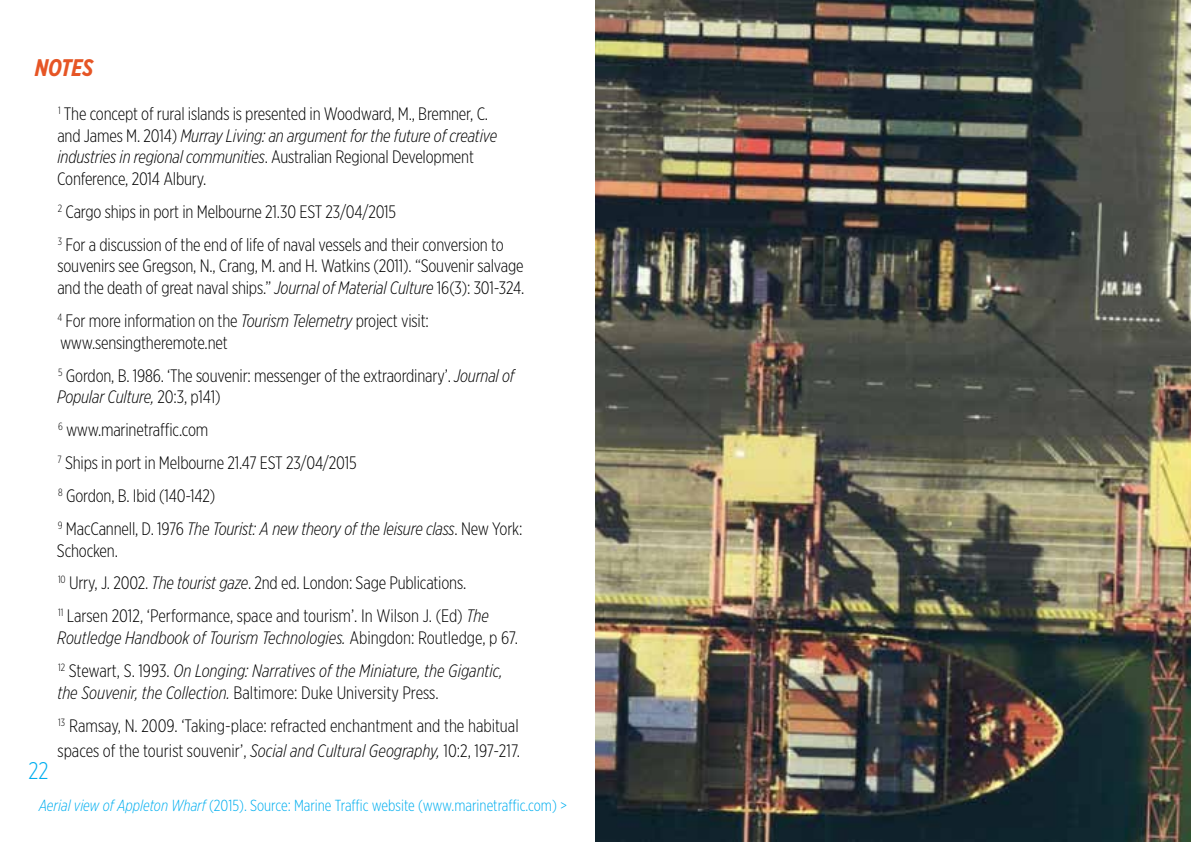
<style>
.page{position:relative;width:1191px;height:842px;background:#fff}
.page>*{position:absolute;margin:0;border:0;box-sizing:border-box;transform-origin:0 0}
.t1{font:italic 700 24px "Gotham X Narrow";color:#e65525}
.t2{font:300 24px "Gotham X Narrow";color:#00aeef}
.t3{font:300 18px/33px "Gotham X Narrow";letter-spacing:-.01em;color:#000}
.t4{font:italic 300 18px/33px "Gotham X Narrow";color:#000}
.t5{font:300 16px "Gotham X Narrow";color:#00aeef}
.s1{font-style:italic}
.s2{font-style:normal}
</style>
<div class="page">
<img style="left:595px;top:0;width:596px;height:842px">
<h1 class="t1" style="left:35px;top:53px;width:60px">NOTES</h1>
<p class="t3" style="left:57px;top:103px;width:441px;line-height:21.6px"><sup>1</sup> The concept of rural islands is presented in Woodward, M., Bremner, C. and James M. 2014) <span class="s1">Murray Living: an argument for the future of creative industries in regional communities</span>. Australian Regional Development Conference, 2014 Albury.</p>
<p class="t3" style="left:58px;top:195px;width:447px"><sup>2</sup> Cargo ships in port in Melbourne 21.30 EST 23/04/2015<br><sup>3</sup> For a discussion of the end of life of naval vessels and their conversion to</p>
<p class="t3" style="left:57px;top:255px;width:468px;line-height:21.6px">souvenirs see Gregson, N., Crang, M. and H. Watkins (2011). “Souvenir salvage and the death of great naval ships.” <span class="s1">Journal of Material Culture</span> 16(3): 301-324.</p>
<p class="t3" style="left:57px;top:310px;width:373px;line-height:21.6px"><sup>4</sup> For more information on the <span class="s1">Tourism Telemetry</span> project visit: www.sensingtheremote.net</p>
<p class="t3" style="left:57px;top:364px;width:459px;line-height:21.6px"><sup>5</sup> Gordon, B. 1986. ‘The souvenir: messenger of the extraordinary’. <span class="s1">Journal of<br>Popular Culture,</span> 20:3, p141)</p>
<p class="t3" style="left:58px;top:413px;width:466px"><sup>6</sup> www.marinetraffic.com<br><sup>7</sup> Ships in port in Melbourne 21.47 EST 23/04/2015<br><sup>8</sup> Gordon, B. Ibid (140-142)<br><sup>9</sup> MacCannell, D. 1976 <span class="s1">The Tourist: A new theory of the leisure class</span>. New York:</p>
<p class="t3" style="left:57px;top:533px;width:433px">Schocken.<br><sup>10</sup> Urry, J. 2002. <span class="s1">The tourist gaze</span>. 2nd ed. London: Sage Publications.<br><sup>11</sup> Larsen 2012, ‘Performance, space and tourism’. In Wilson J. (Ed) <span class="s1">The</span></p>
<p class="t4" style="left:57px;top:621px;width:462px">Routledge Handbook of Tourism Technologies. <span class="s2">Abingdon: Routledge, p 67.<br></span><sup>12</sup> <span class="s2">Stewart, S. 1993.</span> On Longing: Narratives of the Miniature, the Gigantic,</p>
<p class="t3" style="left:57px;top:675px;width:463px"><span class="s1">the Souvenir, the Collection.</span> Baltimore: Duke University Press.<br><sup>13</sup> Ramsay, N. 2009. ‘Taking-place: refracted enchantment and the habitual</p>
<p class="t3" style="left:58px;top:733px;width:464px">spaces of the tourist souvenir’, <span class="s1">Social and Cultural Geography,</span> 10:2, 197-217.</p>
<h1 class="t2" style="left:28px;top:756px;width:22px">22</h1>
<p class="t5" style="left:39px;top:795px;width:530px"><span class="s1">Aerial view of Appleton Wharf</span> (2015). Source: Marine Traffic website (www.marinetraffic.com) &gt;</p>
</div>
